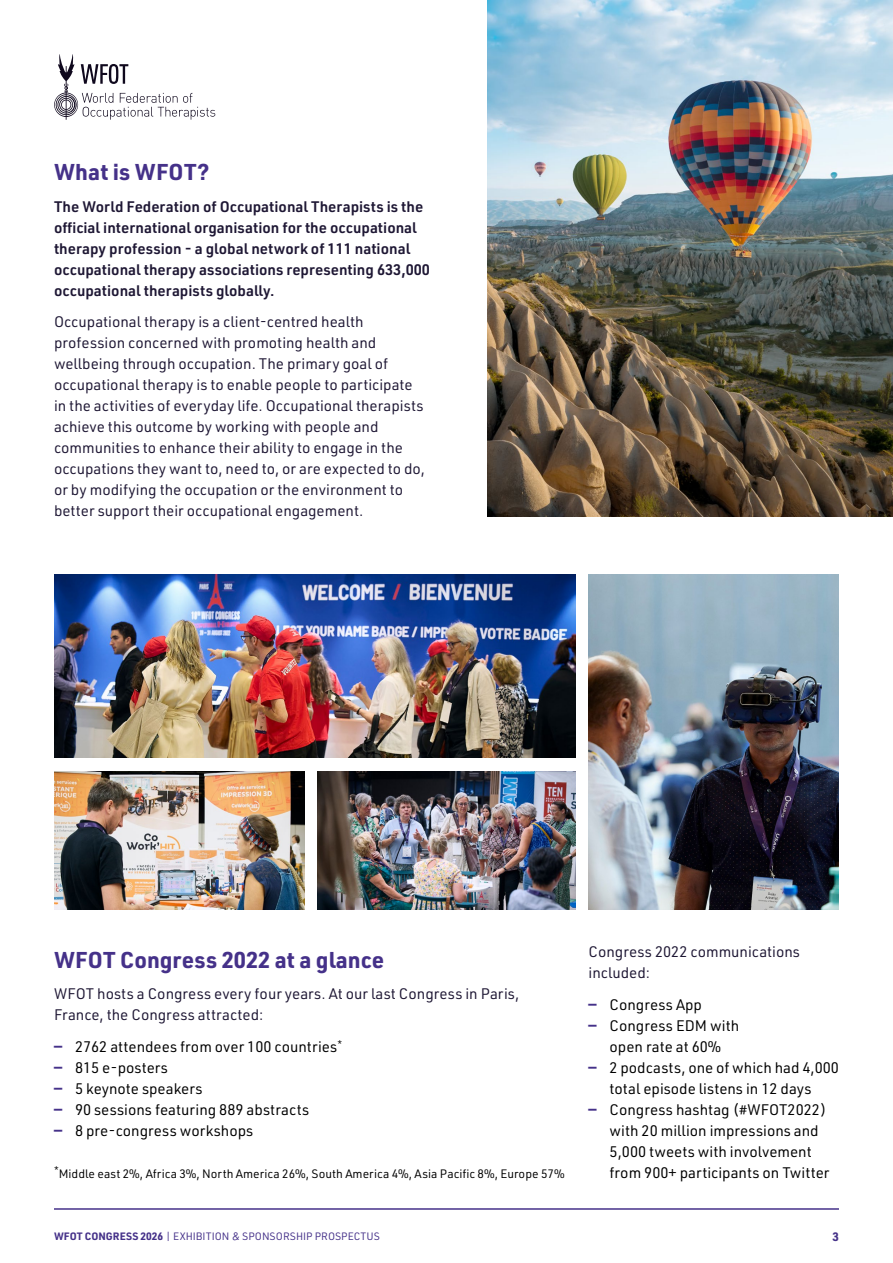
<style>
.page{position:relative;width:893px;height:1263px;background:#fff}
.page>*{position:absolute;margin:0;border:0;box-sizing:border-box;transform-origin:0 0}
.t1{font:700 22.5px "URWDIN";letter-spacing:.005em;color:#453189}
.t2{font:15px/21px "URWDIN";color:#1e1734}
.t3{font:15px/21px "URWDIN";color:#000;text-align:center}
.t4{font:600 15px/21px "URWDIN";color:#1e1734}
.t5{font:12px "URWDIN";color:#000}
.t6{font:700 12px "URWDIN";color:#453189}
.t7{font:10.5px "URWDIN";color:#453189}
.s1{font-weight:700;color:#453189}
.s2{font-weight:700}
</style>
<div class="page">
<img style="left:487px;top:0;width:406px;height:516px">
<img style="left:54px;top:575px;width:521px;height:183px">
<img style="left:54px;top:771px;width:250px;height:139px">
<img style="left:318px;top:771px;width:257px;height:139px">
<img style="left:589px;top:575px;width:250px;height:335px">
<svg style="left:54px;top:54px;width:161px;height:66px"></svg>
<hr style="left:54px;top:1208px;width:785px;height:2px;background:#453189">
<h1 class="t1" style="left:54px;top:156px;width:157px">What is WFOT?</h1>
<p class="t4" style="left:54px;top:195px;width:377px">The World Federation of Occupational Therapists is the official international organisation for the occupational therapy profession - a global network of 111 national occupational therapy associations representing 633,000 occupational therapists globally.</p>
<p class="t2" style="left:54px;top:311px;width:373px">Occupational therapy is a client-centred health profession concerned with promoting health and wellbeing through occupation. The primary goal of occupational therapy is to enable people to participate in the activities of everyday life. Occupational therapists achieve this outcome by working with people and communities to enhance their ability to engage in the occupations they want to, need to, or are expected to do, or by modifying the occupation or the environment to better support their occupational engagement.</p>
<h1 class="t1" style="left:54px;top:944px;width:332px">WFOT Congress 2022 at a glance</h1>
<p class="t2" style="left:54px;top:983px;width:467px">WFOT hosts a Congress every four years. At our last Congress in Paris,<br>France, the Congress attracted:</p>
<p class="t3" style="left:54px;top:1035px;width:290px"><span class="s1">—</span> 2762 attendees from over 100 countries<sup>*</sup></p>
<p class="t3" style="left:54px;top:1056px;width:115px"><span class="s1">—</span> 815 e-posters</p>
<p class="t3" style="left:54px;top:1077px;width:150px"><span class="s1">—</span> 5 keynote speakers</p>
<p class="t3" style="left:54px;top:1098px;width:257px"><span class="s1">—</span> 90 sessions featuring 889 abstracts</p>
<p class="t3" style="left:54px;top:1119px;width:201px"><span class="s1">—</span> 8 pre-congress workshops</p>
<p class="t5" style="left:54px;top:1165px;width:512px"><sup>*</sup>Middle east 2%, Africa 3%, North America 26%, South America 4%, Asia Pacific 8%, Europe 57%</p>
<p class="t2" style="left:589px;top:941px;width:213px">Congress 2022 communications included:</p>
<p class="t3" style="left:589px;top:993px;width:115px"><span class="s1">—</span> Congress App</p>
<p class="t3" style="left:589px;top:1014px;width:152px"><span class="s1">—</span> Congress EDM with open rate at 60%</p>
<p class="t3" style="left:589px;top:1056px;width:252px"><span class="s1">—</span> 2 podcasts, one of which had 4,000 total episode listens in 12 days</p>
<p class="t3" style="left:610px;top:1098px;width:221px;text-align:left;text-indent:-21px"><span class="s1">—</span> Congress hashtag (#WFOT2022) with 20 million impressions and<br>5,000 tweets with involvement from 900+ participants on Twitter</p>
<p class="t7" style="left:54px;top:1229px;width:327px"><span class="s2">WFOT CONGRESS 2026</span> | EXHIBITION &amp; SPONSORSHIP PROSPECTUS</p>
<p class="t6" style="left:832px;top:1228px;width:8px">3</p>
</div>
